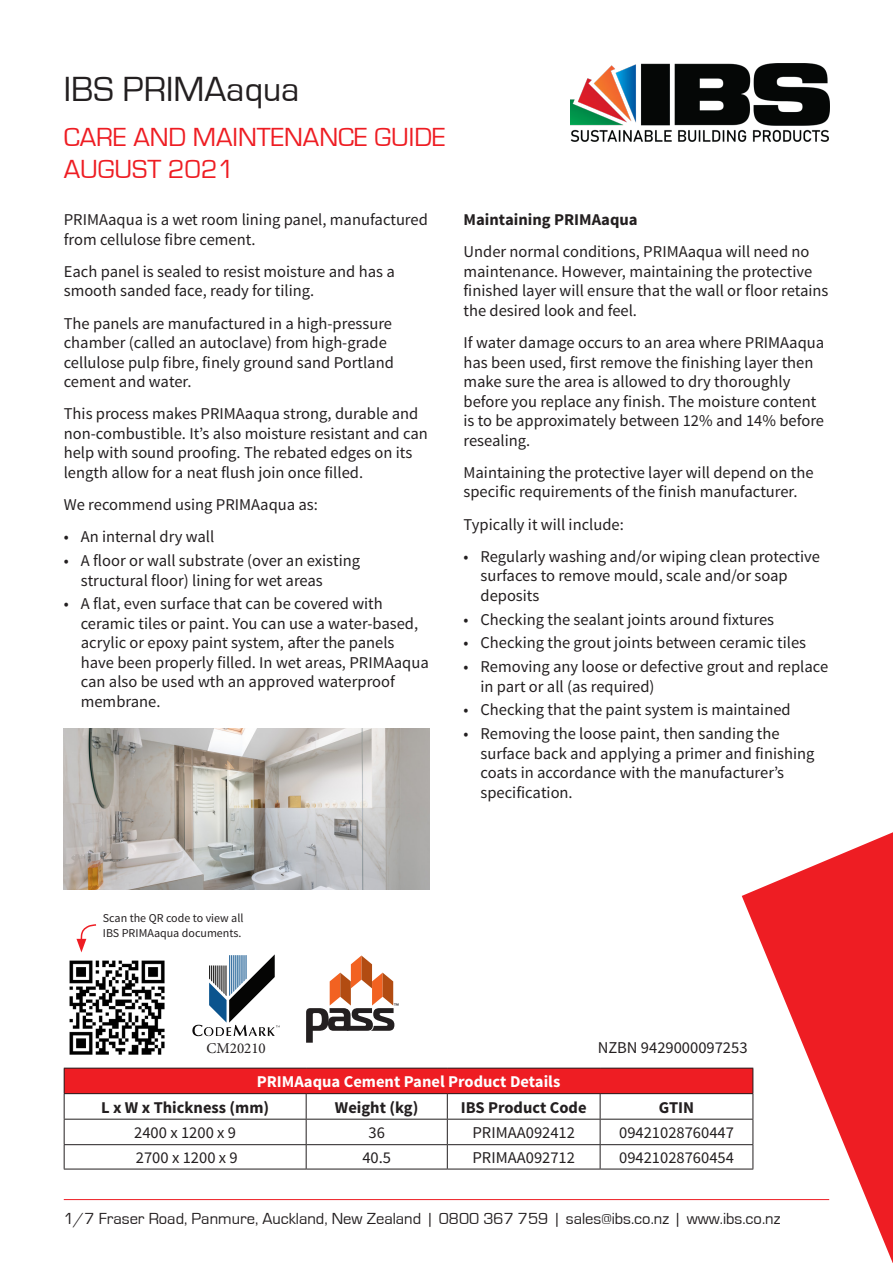
<style>
.page{position:relative;width:893px;height:1263px;background:#fff}
.page>*{position:absolute;margin:0;border:0;box-sizing:border-box;transform-origin:0 0}
.t1{font:36px "Eurostile";color:#231f20}
.t2{font:27px "Eurostile";color:#ee1d23}
.Content{font:16.5px/19.5px "Source Sans Pro";color:#231f20}
.t3{font:16.5px "Eurostile";color:#231f20}
.Content-2{font:700 16.5px "Source Sans Pro";color:#231f20}
.t4{font:700 16.5px "Source Sans Pro";color:#fff}
.t5{font:15px "Minion Pro";color:#231f20}
.t6{font:12px/14.4px "Source Sans Pro";color:#231f20}
.t7{font:8.4px "Myriad Pro";color:#231f20}
</style>
<div class="page">
<hr style="left:64px;top:1199px;width:765px;height:1px;background:#ee1d23">
<svg style="left:742px;top:832px;width:151px;height:431px"></svg>
<img style="left:571px;top:64px;width:258px;height:78px">
<img style="left:69px;top:960px;width:96px;height:95px">
<svg style="left:192px;top:954px;width:88px;height:83px"></svg>
<svg style="left:76px;top:924px;width:21px;height:28px"></svg>
<div style="left:64px;top:1068px;width:689px;height:26px;background:#ee1d23"></div>
<hr style="left:64px;top:1068px;width:242px;height:1px;background:#231f20">
<hr style="left:306px;top:1068px;width:141px;height:1px;background:#231f20">
<hr style="left:447px;top:1068px;width:153px;height:1px;background:#231f20">
<hr style="left:600px;top:1068px;width:153px;height:1px;background:#231f20">
<hr style="left:64px;top:1093px;width:242px;height:1px;background:#231f20">
<hr style="left:306px;top:1093px;width:141px;height:1px;background:#231f20">
<hr style="left:447px;top:1093px;width:153px;height:1px;background:#231f20">
<hr style="left:600px;top:1093px;width:153px;height:1px;background:#231f20">
<hr style="left:64px;top:1119px;width:242px;height:1px;background:#231f20">
<hr style="left:306px;top:1119px;width:141px;height:1px;background:#231f20">
<hr style="left:447px;top:1119px;width:153px;height:1px;background:#231f20">
<hr style="left:600px;top:1119px;width:153px;height:1px;background:#231f20">
<hr style="left:64px;top:1144px;width:242px;height:1px;background:#231f20">
<svg style="left:64px;top:1068px;width:1px;height:101px"></svg>
<hr style="left:306px;top:1144px;width:141px;height:1px;background:#231f20">
<svg style="left:306px;top:1094px;width:1px;height:75px"></svg>
<hr style="left:447px;top:1144px;width:153px;height:1px;background:#231f20">
<svg style="left:447px;top:1094px;width:1px;height:75px"></svg>
<hr style="left:600px;top:1144px;width:153px;height:1px;background:#231f20">
<svg style="left:600px;top:1094px;width:1px;height:75px"></svg>
<svg style="left:753px;top:1068px;width:1px;height:101px"></svg>
<hr style="left:64px;top:1169px;width:242px;height:1px;background:#231f20">
<hr style="left:306px;top:1169px;width:141px;height:1px;background:#231f20">
<hr style="left:447px;top:1169px;width:153px;height:1px;background:#231f20">
<hr style="left:600px;top:1169px;width:153px;height:1px;background:#231f20">
<img style="left:64px;top:728px;width:365px;height:162px">
<svg style="left:306px;top:955px;width:88px;height:88px"></svg>
<p class="t1" style="left:64px;top:69px;width:237px">IBS PRIMAaqua</p>
<p class="t2" style="left:64px;top:122px;width:383px">CARE AND MAINTENANCE GUIDE</p>
<p class="t2" style="left:64px;top:155px;width:172px">AUGUST 2021</p>
<p class="Content" style="left:64px;top:210px;width:366px">PRIMAaqua is a wet room lining panel, manufactured from cellulose fibre cement.</p>
<p class="Content" style="left:64px;top:262px;width:333px">Each panel is sealed to resist moisture and has a smooth sanded face, ready for tiling.</p>
<p class="Content" style="left:64px;top:314px;width:332px">The panels are manufactured in a high-pressure chamber (called an autoclave) from high-grade cellulose pulp fibre, finely ground sand Portland cement and water.</p>
<p class="Content" style="left:64px;top:404px;width:366px">This process makes PRIMAaqua strong, durable and non-combustible. It’s also moisture resistant and can help with sound proofing. The rebated edges on its length allow for a neat flush join once filled.</p>
<p class="Content" style="left:64px;top:495px;width:256px">We recommend using PRIMAaqua as:</p>
<p class="Content" style="left:64px;top:527px;width:152px">• An internal dry wall</p>
<p class="Content" style="left:81px;top:551px;width:281px;text-indent:-17px">• A floor or wall substrate (over an existing structural floor) lining for wet areas</p>
<p class="Content" style="left:81px;top:594px;width:349px;text-indent:-17px">• A flat, even surface that can be covered with ceramic tiles or paint. You can use a water-based, acrylic or epoxy paint system, after the panels have been properly filled. In wet areas, PRIMAaqua can also be used wth an approved waterproof membrane.</p>
<p class="Content-2" style="left:463px;top:209px;width:176px">Maintaining PRIMAaqua</p>
<p class="Content" style="left:463px;top:242px;width:366px">Under normal conditions, PRIMAaqua will need no maintenance. However, maintaining the protective finished layer will ensure that the wall or floor retains the desired look and feel.</p>
<p class="Content" style="left:463px;top:333px;width:362px">If water damage occurs to an area where PRIMAaqua has been used, first remove the finishing layer then make sure the area is allowed to dry thoroughly before you replace any finish. The moisture content is to be approximately between 12% and 14% before resealing.</p>
<p class="Content" style="left:463px;top:463px;width:352px">Maintaining the protective layer will depend on the specific requirements of the finish manufacturer.</p>
<p class="Content" style="left:463px;top:515px;width:162px">Typically it will include:</p>
<p class="Content" style="left:480px;top:547px;width:341px;text-indent:-17px">• Regularly washing and/or wiping clean protective surfaces to remove mould, scale and/or soap deposits</p>
<p class="Content" style="left:463px;top:610px;width:312px">• Checking the sealant joints around fixtures</p>
<p class="Content" style="left:463px;top:633px;width:344px">• Checking the grout joints between ceramic tiles</p>
<p class="Content" style="left:480px;top:657px;width:349px;text-indent:-17px">• Removing any loose or defective grout and replace in part or all (as required)</p>
<p class="Content" style="left:463px;top:700px;width:329px">• Checking that the paint system is maintained</p>
<p class="Content" style="left:480px;top:724px;width:335px;text-indent:-17px">• Removing the loose paint, then sanding the surface back and applying a primer and finishing coats in accordance with the manufacturer’s specification.</p>
<p class="t6" style="left:103px;top:911px;width:142px">Scan the QR code to view all<br>IBS PRIMAaqua documents.</p>
<p class="t5" style="left:206px;top:1038px;width:61px">CM20210</p>
<p class="t7" style="left:394px;top:1001px;width:7px">™</p>
<p class="Content" style="left:598px;top:1038px;width:151px">NZBN 9429000097253</p>
<p class="t4" style="left:257px;top:1071px;width:305px">PRIMAaqua Cement Panel Product Details</p>
<p class="Content-2" style="left:101px;top:1096px;width:170px">L x W x Thickness (mm)</p>
<p class="Content-2" style="left:335px;top:1096px;width:85px">Weight (kg)</p>
<p class="Content-2" style="left:461px;top:1096px;width:127px">IBS Product Code</p>
<p class="Content-2" style="left:659px;top:1096px;width:37px">GTIN</p>
<p class="Content" style="left:134px;top:1123px;width:103px">2400 x 1200 x 9</p>
<p class="Content" style="left:369px;top:1123px;width:18px">36</p>
<p class="Content" style="left:472px;top:1123px;width:104px">PRIMAA092412</p>
<p class="Content" style="left:619px;top:1123px;width:116px">09421028760447</p>
<p class="Content" style="left:136px;top:1148px;width:103px">2700 x 1200 x 9</p>
<p class="Content" style="left:362px;top:1148px;width:30px">40.5</p>
<p class="Content" style="left:472px;top:1148px;width:104px">PRIMAA092712</p>
<p class="Content" style="left:619px;top:1148px;width:116px">09421028760454</p>
<p class="t3" style="left:64px;top:1209px;width:718px">1/7 Fraser Road, Panmure, Auckland, New Zealand | 0800 367 759 | sales@ibs.co.nz | www.ibs.co.nz</p>
</div>
